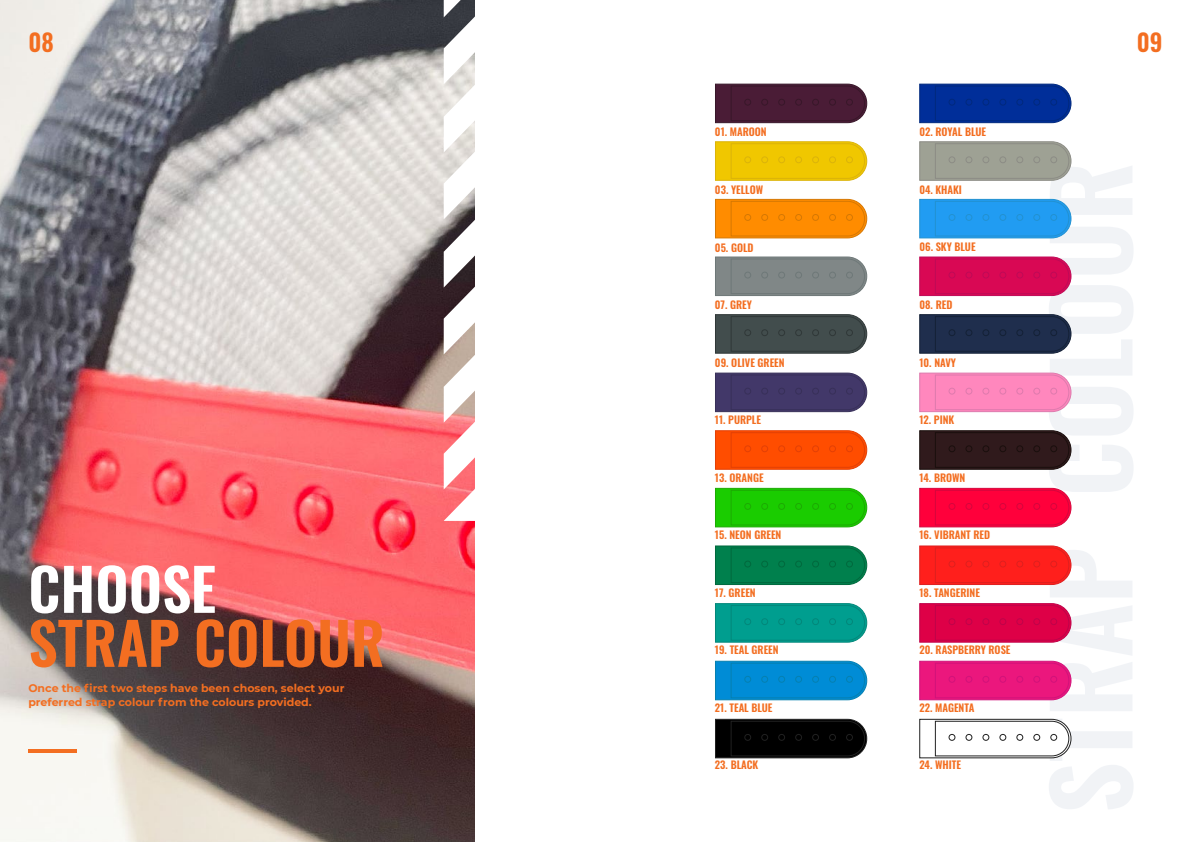
<style>
.page{position:relative;width:1191px;height:842px;background:#fff}
.page>*{position:absolute;margin:0;border:0;box-sizing:border-box;transform-origin:0 0}
.t1{font:58px "Oswald";color:#f36e21}
.t2{font:58px "Oswald";color:#fff}
.t3{font:24px "Oswald";color:#f36e21}
.t4{font:700 11px/14px "Montserrat";color:#f36e21}
.t5{font:10.5px "Oswald";color:#f36e21}
</style>
<div class="page">
<img style="left:0;top:0;width:475px;height:842px">
<hr style="left:28px;top:749px;width:49px;height:3px;background:#f36e21">
<svg style="left:444px;top:0;width:31px;height:521px"></svg>
<svg style="left:715px;top:198px;width:152px;height:41px;background:#f99010"></svg>
<div style="left:846px;top:214px;width:7px;height:7px;border:1px solid #d67803;border-radius:50%"></div>
<svg style="left:715px;top:141px;width:152px;height:40px;background:#edc60a"></svg>
<div style="left:846px;top:156px;width:7px;height:7px;border:1px solid #dbb30a;border-radius:50%"></div>
<svg style="left:715px;top:83px;width:152px;height:41px;background:#532941"></svg>
<div style="left:846px;top:99px;width:7px;height:7px;border:1px solid #381729;border-radius:50%"></div>
<svg style="left:919px;top:660px;width:153px;height:41px;background:#e82685"></svg>
<div style="left:1050px;top:676px;width:7px;height:7px;border:1px solid #d1127a;border-radius:50%"></div>
<svg style="left:715px;top:430px;width:152px;height:40px;background:#fb5109"></svg>
<div style="left:846px;top:445px;width:7px;height:7px;border:1px solid #e34005;border-radius:50%"></div>
<svg style="left:715px;top:372px;width:152px;height:41px;background:#4c4370"></svg>
<div style="left:846px;top:388px;width:7px;height:7px;border:1px solid #383059;border-radius:50%"></div>
<svg style="left:715px;top:314px;width:152px;height:40px;background:#465050"></svg>
<div style="left:846px;top:329px;width:7px;height:7px;border:1px solid #303838;border-radius:50%"></div>
<svg style="left:715px;top:256px;width:152px;height:40px;background:#828989"></svg>
<div style="left:846px;top:272px;width:7px;height:7px;border:1px solid #6e7878;border-radius:50%"></div>
<svg style="left:919px;top:256px;width:153px;height:41px;background:#d8185f"></svg>
<div style="left:1050px;top:272px;width:7px;height:7px;border:1px solid #bf0a57;border-radius:50%"></div>
<svg style="left:919px;top:198px;width:153px;height:41px;background:#30a1ee"></svg>
<div style="left:1050px;top:214px;width:7px;height:7px;border:1px solid #2191d1;border-radius:50%"></div>
<svg style="left:919px;top:141px;width:153px;height:40px;background:#9fa196"></svg>
<div style="left:1050px;top:156px;width:7px;height:7px;border:1px solid #8c8c85;border-radius:50%"></div>
<svg style="left:919px;top:83px;width:153px;height:41px;background:#113b9c"></svg>
<div style="left:1050px;top:99px;width:7px;height:7px;border:1px solid #00297d;border-radius:50%"></div>
<svg style="left:919px;top:487px;width:153px;height:41px;background:#f91248"></svg>
<div style="left:1050px;top:503px;width:7px;height:7px;border:1px solid #d6053d;border-radius:50%"></div>
<svg style="left:919px;top:430px;width:153px;height:40px;background:#352123"></svg>
<div style="left:1050px;top:445px;width:7px;height:7px;border:1px solid #1a0f0d;border-radius:50%"></div>
<svg style="left:919px;top:603px;width:153px;height:40px;background:#db0a4e"></svg>
<div style="left:1050px;top:618px;width:7px;height:7px;border:1px solid #bf034a;border-radius:50%"></div>
<svg style="left:919px;top:545px;width:153px;height:40px;background:#fa2826"></svg>
<div style="left:1050px;top:561px;width:7px;height:6px;border:1px solid #de1f1f;border-radius:50%"></div>
<svg style="left:919px;top:372px;width:153px;height:41px;background:#fa8dbf"></svg>
<div style="left:1050px;top:388px;width:7px;height:7px;border:1px solid #de7aad;border-radius:50%"></div>
<svg style="left:919px;top:314px;width:153px;height:40px;background:#263451"></svg>
<div style="left:1050px;top:329px;width:7px;height:7px;border:1px solid #142136;border-radius:50%"></div>
<svg style="left:715px;top:660px;width:152px;height:41px;background:#1091d3"></svg>
<div style="left:846px;top:676px;width:7px;height:7px;border:1px solid #0580b0;border-radius:50%"></div>
<svg style="left:919px;top:718px;width:153px;height:41px"></svg>
<div style="left:1050px;top:734px;width:7px;height:7px;border:1px solid #212121;border-radius:50%"></div>
<svg style="left:715px;top:718px;width:152px;height:41px;background:#141414"></svg>
<div style="left:846px;top:734px;width:7px;height:7px;border:1px solid #212121;border-radius:50%"></div>
<svg style="left:715px;top:603px;width:152px;height:40px;background:#099e90"></svg>
<div style="left:846px;top:618px;width:7px;height:7px;border:1px solid #03877a;border-radius:50%"></div>
<svg style="left:715px;top:545px;width:152px;height:40px;background:#098151"></svg>
<div style="left:846px;top:561px;width:7px;height:6px;border:1px solid #00693d;border-radius:50%"></div>
<svg style="left:715px;top:487px;width:152px;height:41px;background:#28ca10"></svg>
<div style="left:846px;top:503px;width:7px;height:7px;border:1px solid #1cab03;border-radius:50%"></div>
<h2 class="t3" style="left:28px;top:21px;width:27px">08</h2>
<h2 class="t3" style="left:1136px;top:21px;width:27px">09</h2>
<h1 class="t2" style="left:28px;top:538px;width:189px">CHOOSE</h1>
<h1 class="t1" style="left:28px;top:592px;width:358px">STRAP COLOUR</h1>
<p class="t4" style="left:28px;top:680px;width:317px">Once the first two steps have been chosen, select your preferred strap colour from the colours provided.</p>
<p class="t5" style="left:715px;top:123px;width:53px">01. MAROON</p>
<p class="t5" style="left:919px;top:123px;width:68px">02. ROYAL BLUE</p>
<p class="t5" style="left:715px;top:180px;width:50px">03. YELLOW</p>
<p class="t5" style="left:919px;top:180px;width:44px">04. KHAKI</p>
<p class="t5" style="left:715px;top:238px;width:40px">05. GOLD</p>
<p class="t5" style="left:919px;top:238px;width:58px">06. SKY BLUE</p>
<p class="t5" style="left:715px;top:295px;width:39px">07. GREY</p>
<p class="t5" style="left:919px;top:295px;width:34px">08. RED</p>
<p class="t5" style="left:715px;top:353px;width:71px">09. OLIVE GREEN</p>
<p class="t5" style="left:919px;top:353px;width:38px">10. NAVY</p>
<p class="t5" style="left:715px;top:410px;width:48px">11. PURPLE</p>
<p class="t5" style="left:919px;top:410px;width:36px">12. PINK</p>
<p class="t5" style="left:715px;top:468px;width:50px">13. ORANGE</p>
<p class="t5" style="left:919px;top:468px;width:47px">14. BROWN</p>
<p class="t5" style="left:715px;top:526px;width:68px">15. NEON GREEN</p>
<p class="t5" style="left:919px;top:526px;width:72px">16. VIBRANT RED</p>
<p class="t5" style="left:715px;top:583px;width:42px">17. GREEN</p>
<p class="t5" style="left:919px;top:583px;width:62px">18. TANGERINE</p>
<p class="t5" style="left:715px;top:641px;width:65px">19. TEAL GREEN</p>
<p class="t5" style="left:919px;top:641px;width:92px">20. RASPBERRY ROSE</p>
<p class="t5" style="left:715px;top:698px;width:59px">21. TEAL BLUE</p>
<p class="t5" style="left:919px;top:698px;width:56px">22. MAGENTA</p>
<p class="t5" style="left:715px;top:756px;width:45px">23. BLACK</p>
<p class="t5" style="left:919px;top:756px;width:43px">24. WHITE</p>
</div>
